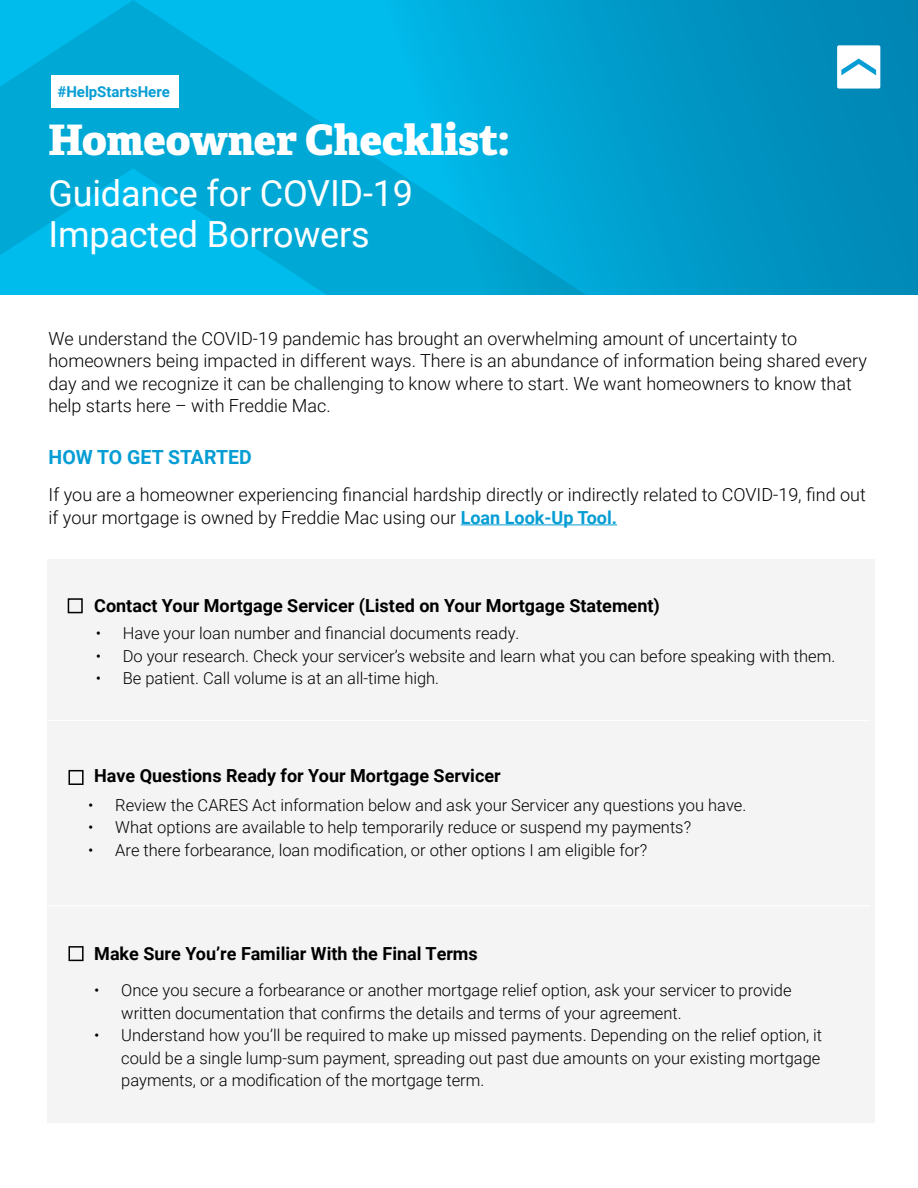
<style>
.page{position:relative;width:918px;height:1188px;background:#fff}
.page>*{position:absolute;margin:0;border:0;box-sizing:border-box;transform-origin:0 0}
.t1{font:42px "Adelle PE Eb";color:#fff}
.t2{font:36px/40.5px "Roboto";letter-spacing:-.005em;color:#fff}
.t3{font:700 19.5px "Roboto";color:#059dd4}
.t4{font:300 18px/22.5px "Roboto";color:#000}
.t5{font:700 18px "Roboto";color:#000}
.t6{font:300 16.5px/22.5px "Roboto";color:#000}
.t7{font:700 15px "Roboto";letter-spacing:-.005em;color:#059dd4}
.s1{font-weight:700;color:#059dd4}
</style>
<div class="page">
<div style="left:48px;top:559px;width:827px;height:564px;background:#f4f4f4"></div>
<div style="left:0;top:0;width:918px;height:295px;background:#008fbd"></div>
<svg style="left:0;top:0;width:662px;height:295px;background:#00addc"></svg>
<hr style="left:461px;top:524px;width:156px;height:1px;background:#059dd4">
<div style="left:68px;top:598px;width:15px;height:15px;border:2px solid #000"></div>
<div style="left:69px;top:770px;width:15px;height:15px;border:2px solid #000"></div>
<div style="left:69px;top:946px;width:15px;height:15px;border:2px solid #000"></div>
<hr style="left:47px;top:720px;width:823px;height:1px;background:#fff">
<hr style="left:47px;top:905px;width:823px;height:1px;background:#fff">
<div style="left:837px;top:45px;width:43px;height:44px;background:#fff;border-radius:2px"></div>
<svg style="left:841px;top:59px;width:35px;height:16px"></svg>
<div style="left:51px;top:75px;width:127px;height:33px;background:#fff"></div>
<p class="t7" style="left:58px;top:81px;width:114px">#HelpStartsHere</p>
<h1 class="t1" style="left:48px;top:109px;width:463px">Homeowner Checklist:</h1>
<h2 class="t2" style="left:48px;top:172px;width:366px">Guidance for COVID-19<br>Impacted Borrowers</h2>
<p class="t4" style="left:48px;top:327px;width:820px">We understand the COVID-19 pandemic has brought an overwhelming amount of uncertainty to homeowners being impacted in different ways. There is an abundance of information being shared every day and we recognize it can be challenging to know where to start. We want homeowners to know that help starts here – with Freddie Mac.</p>
<p class="t3" style="left:49px;top:443px;width:205px">HOW TO GET STARTED</p>
<p class="t4" style="left:49px;top:483px;width:819px">If you are a homeowner experiencing financial hardship directly or indirectly related to COVID-19, find out if your mortgage is owned by Freddie Mac using our <span class="s1">Loan Look-Up Tool.</span></p>
<p class="t5" style="left:94px;top:593px;width:567px">Contact Your Mortgage Servicer (Listed on Your Mortgage Statement)</p>
<p class="t6" style="left:96px;top:622px;width:425px">• Have your loan number and financial documents ready.</p>
<p class="t6" style="left:96px;top:644px;width:741px">• Do your research. Check your servicer’s website and learn what you can before speaking with them.</p>
<p class="t6" style="left:96px;top:667px;width:345px">• Be patient. Call volume is at an all-time high.</p>
<p class="t5" style="left:94px;top:763px;width:408px">Have Questions Ready for Your Mortgage Servicer</p>
<p class="t6" style="left:88px;top:793px;width:660px">• Review the CARES Act information below and ask your Servicer any questions you have.</p>
<p class="t6" style="left:88px;top:816px;width:604px">• What options are available to help temporarily reduce or suspend my payments?</p>
<p class="t6" style="left:88px;top:838px;width:560px">• Are there forbearance, loan modification, or other options I am eligible for?</p>
<p class="t5" style="left:94px;top:941px;width:385px">Make Sure You’re Familiar With the Final Terms</p>
<p class="t6" style="left:121px;top:979px;width:672px;text-indent:-27px">• Once you secure a forbearance or another mortgage relief option, ask your servicer to provide written documentation that confirms the details and terms of your agreement.</p>
<p class="t6" style="left:121px;top:1024px;width:703px;text-align:justify;text-indent:-27px">• Understand how you’ll be required to make up missed payments. Depending on the relief option, it could be a single lump-sum payment, spreading out past due amounts on your existing mortgage payments, or a modification of the mortgage term.</p>
</div>
